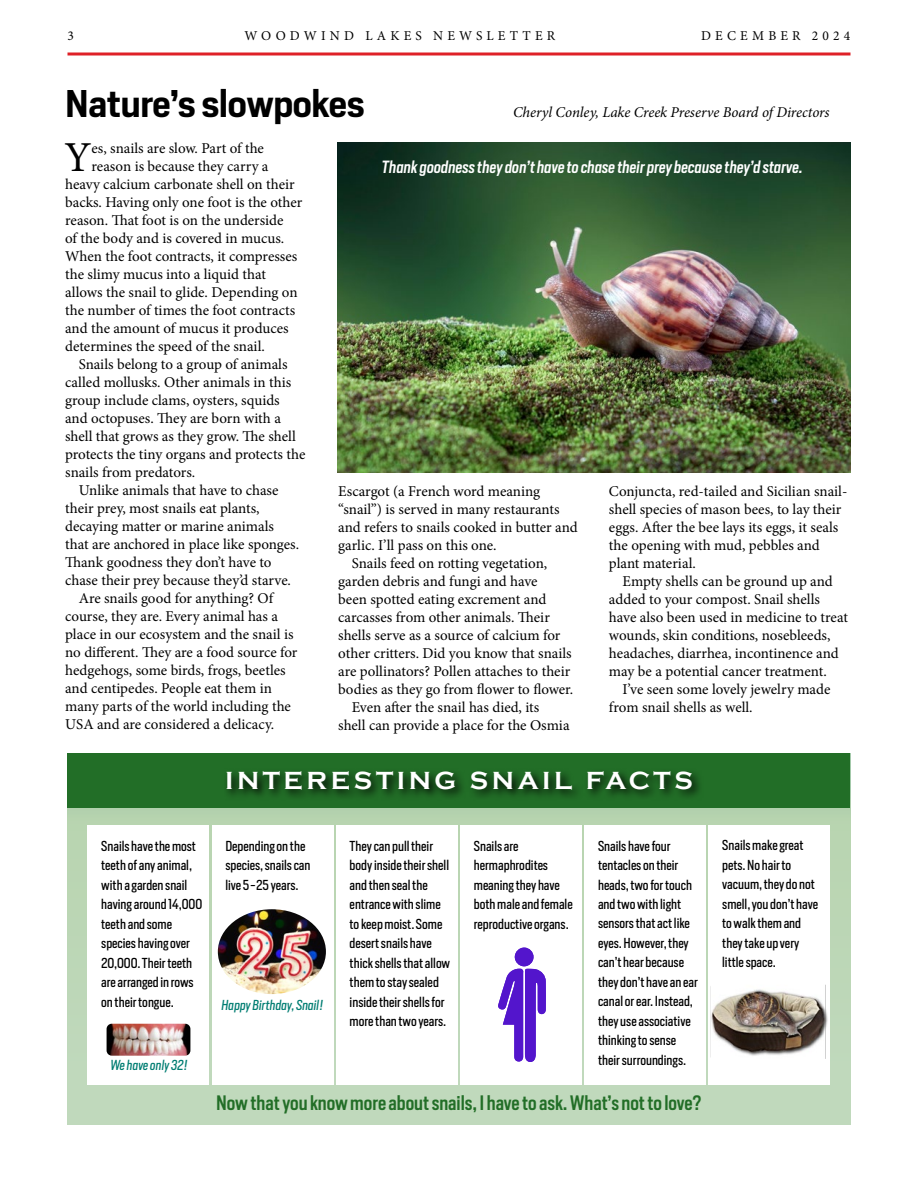
<style>
.page{position:relative;width:918px;height:1188px;background:#fff}
.page>*{position:absolute;margin:0;border:0;box-sizing:border-box;transform-origin:0 0}
.t1{font:42.75px "Minion Pro";color:#000}
.t2{font:600 36px "Heron Sans";letter-spacing:-.01em;color:#000}
.t3{font:700 25.5px "Copperplate Gothic";letter-spacing:.14em;color:#fff}
.t4{font:500 19.5px "Heron Sans Cond";color:#226e27}
.t5{font:italic 500 16.5px "Heron Sans Cond";color:#fff}
.t6{font:15px/18px "Minion Pro";letter-spacing:-.005em;color:#000}
.t7{font:italic 15px "Minion Pro";letter-spacing:-.005em;color:#000}
.t8{font:13.5px/19.5px "Heron Sans Cond";color:#000}
.t9{font:13.5px "Minion Pro";letter-spacing:.31em;color:#000}
.t10{font:italic 13.5px "Heron Sans Cond";color:#007d72}
</style>
<div class="page">
<img style="left:338px;top:143px;width:512px;height:329px">
<div style="left:68px;top:754px;width:782px;height:371px;background:linear-gradient(to right,#bcd7b7,#bdd7b8)"></div>
<div style="left:68px;top:754px;width:782px;height:54px;background:#226e27"></div>
<svg style="left:226px;top:771px;width:474px;height:26px"></svg>
<div style="left:88px;top:826px;width:121px;height:259px;background:#fff"></div>
<div style="left:212px;top:826px;width:121px;height:259px;background:#fff"></div>
<div style="left:336px;top:826px;width:122px;height:259px;background:#fff"></div>
<div style="left:460px;top:826px;width:122px;height:259px;background:#fff"></div>
<div style="left:585px;top:826px;width:121px;height:259px;background:#fff"></div>
<div style="left:709px;top:826px;width:121px;height:259px;background:#fff"></div>
<svg style="left:498px;top:952px;width:48px;height:110px"></svg>
<div style="left:515px;top:947px;width:19px;height:19px;background:#5315cc;border-radius:50%"></div>
<img style="left:107px;top:1024px;width:83px;height:32px">
<img style="left:710px;top:985px;width:118px;height:74px">
<img style="left:218px;top:909px;width:108px;height:85px">
<svg style="left:68px;top:52px;width:782px;height:4px"></svg>
<p class="t9" style="left:68px;top:26px;width:8px">3</p>
<p class="t9" style="left:244px;top:26px;width:312px">WOODWIND LAKES NEWSLETTER</p>
<p class="t9" style="left:701px;top:26px;width:151px">DECEMBER 2024</p>
<h2 class="t2" style="left:65px;top:80px;width:301px">Nature’s slowpokes</h2>
<p class="t7" style="left:513px;top:102px;width:318px">Cheryl Conley, Lake Creek Preserve Board of Directors</p>
<h1 class="t1" style="left:65px;top:129px;width:29px">Y</h1>
<p class="t6" style="left:92px;top:139px;width:174px">es, snails are slow. Part of the</p>
<p class="t6" style="left:92px;top:157px;width:178px">reason is because they carry a</p>
<p class="t6" style="left:65px;top:175px;width:231px">heavy calcium carbonate shell on their</p>
<p class="t6" style="left:65px;top:193px;width:239px">backs. Having only one foot is the other</p>
<p class="t6" style="left:65px;top:211px;width:220px">reason. That foot is on the underside</p>
<p class="t6" style="left:65px;top:229px;width:221px">of the body and is covered in mucus.</p>
<p class="t6" style="left:65px;top:247px;width:234px">When the foot contracts, it compresses</p>
<p class="t6" style="left:65px;top:265px;width:202px">the slimy mucus into a liquid that</p>
<p class="t6" style="left:65px;top:283px;width:234px">allows the snail to glide. Depending on</p>
<p class="t6" style="left:65px;top:301px;width:232px">the number of times the foot contracts</p>
<p class="t6" style="left:65px;top:319px;width:225px">and the amount of mucus it produces</p>
<p class="t6" style="left:65px;top:337px;width:201px">determines the speed of the snail.</p>
<p class="t6" style="left:79px;top:355px;width:210px">Snails belong to a group of animals</p>
<p class="t6" style="left:65px;top:373px;width:228px">called mollusks. Other animals in this</p>
<p class="t6" style="left:65px;top:391px;width:216px">group include clams, oysters, squids</p>
<p class="t6" style="left:65px;top:409px;width:217px">and octopuses. They are born with a</p>
<p class="t6" style="left:65px;top:427px;width:232px">shell that grows as they grow. The shell</p>
<p class="t6" style="left:65px;top:445px;width:242px">protects the tiny organs and protects the</p>
<p class="t6" style="left:65px;top:463px;width:132px">snails from predators.</p>
<p class="t6" style="left:79px;top:481px;width:201px">Unlike animals that have to chase</p>
<p class="t6" style="left:65px;top:499px;width:196px">their prey, most snails eat plants,</p>
<p class="t6" style="left:65px;top:517px;width:210px">decaying matter or marine animals</p>
<p class="t6" style="left:65px;top:535px;width:236px">that are anchored in place like sponges.</p>
<p class="t6" style="left:65px;top:553px;width:208px">Thank goodness they don’t have to</p>
<p class="t6" style="left:65px;top:571px;width:227px">chase their prey because they’d starve.</p>
<p class="t6" style="left:79px;top:589px;width:196px">Are snails good for anything? Of</p>
<p class="t6" style="left:65px;top:607px;width:214px">course, they are. Every animal has a</p>
<p class="t6" style="left:65px;top:625px;width:230px">place in our ecosystem and the snail is</p>
<p class="t6" style="left:65px;top:643px;width:234px">no different. They are a food source for</p>
<p class="t6" style="left:65px;top:661px;width:222px">hedgehogs, some birds, frogs, beetles</p>
<p class="t6" style="left:65px;top:679px;width:208px">and centipedes. People eat them in</p>
<p class="t6" style="left:65px;top:697px;width:227px">many parts of the world including the</p>
<p class="t6" style="left:65px;top:715px;width:211px">USA and are considered a delicacy.</p>
<p class="t5" style="left:382px;top:156px;width:423px">Thank goodness they don’t have to chase their prey because they’d starve.</p>
<p class="t6" style="left:338px;top:483px;width:204px">Escargot (a French word meaning</p>
<p class="t6" style="left:338px;top:501px;width:223px">“snail”) is served in many restaurants</p>
<p class="t6" style="left:338px;top:519px;width:241px">and refers to snails cooked in butter and</p>
<p class="t6" style="left:338px;top:537px;width:160px">garlic. I’ll pass on this one.</p>
<p class="t6" style="left:352px;top:555px;width:197px">Snails feed on rotting vegetation,</p>
<p class="t6" style="left:338px;top:573px;width:201px">garden debris and fungi and have</p>
<p class="t6" style="left:338px;top:591px;width:210px">been spotted eating excrement and</p>
<p class="t6" style="left:338px;top:609px;width:213px">carcasses from other animals. Their</p>
<p class="t6" style="left:338px;top:627px;width:224px">shells serve as a source of calcium for</p>
<p class="t6" style="left:338px;top:645px;width:235px">other critters. Did you know that snails</p>
<p class="t6" style="left:338px;top:663px;width:234px">are pollinators? Pollen attaches to their</p>
<p class="t6" style="left:338px;top:681px;width:237px">bodies as they go from flower to flower.</p>
<p class="t6" style="left:352px;top:699px;width:189px">Even after the snail has died, its</p>
<p class="t6" style="left:338px;top:717px;width:233px">shell can provide a place for the Osmia</p>
<p class="t6" style="left:609px;top:483px;width:240px">Conjuncta, red-tailed and Sicilian snail&shy;shell species of mason bees, to lay their eggs. After the bee lays its eggs, it seals the opening with mud, pebbles and plant material.</p>
<p class="t6" style="left:609px;top:573px;width:240px;text-indent:14px">Empty shells can be ground up and added to your compost. Snail shells have also been used in medicine to treat wounds, skin conditions, nosebleeds, headaches, diarrhea, incontinence and may be a potential cancer treatment.</p>
<p class="t6" style="left:609px;top:681px;width:223px;text-indent:14px">I’ve seen some lovely jewelry made from snail shells as well.</p>
<h3 class="t3" style="left:225px;top:766px;width:469px">INTERESTING SNAIL FACTS</h3>
<p class="t8" style="left:101px;top:836px;width:103px">Snails have the most teeth of any animal, with a garden snail having around 14,000 teeth and some species having over<br>20,000. Their teeth are arranged in rows on their tongue.</p>
<p class="t8" style="left:225px;top:836px;width:87px">Depending on the species, snails can live 5-25 years.</p>
<p class="t8" style="left:350px;top:836px;width:102px">They can pull their body inside their shell and then seal the entrance with slime to keep moist. Some desert snails have thick shells that allow them to stay sealed inside their shells for more than two years.</p>
<p class="t8" style="left:474px;top:836px;width:100px">Snails are hermaphrodites meaning they have both male and female reproductive organs.</p>
<p class="t8" style="left:598px;top:836px;width:101px">Snails have four tentacles on their heads, two for touch and two with light sensors that act like eyes. However, they can’t hear because they don’t have an ear canal or ear. Instead, they use associative thinking to sense their surroundings.</p>
<p class="t8" style="left:722px;top:836px;width:97px">Snails make great pets. No hair to vacuum, they do not smell, you don’t have to walk them and they take up very little space.</p>
<h3 class="t4" style="left:216px;top:1090px;width:487px">Now that you know more about snails, I have to ask. What’s not to love?</h3>
<p class="t10" style="left:221px;top:996px;width:104px">Happy Birthday, Snail!</p>
<p class="t10" style="left:110px;top:1056px;width:79px">We have only 32!</p>
</div>
